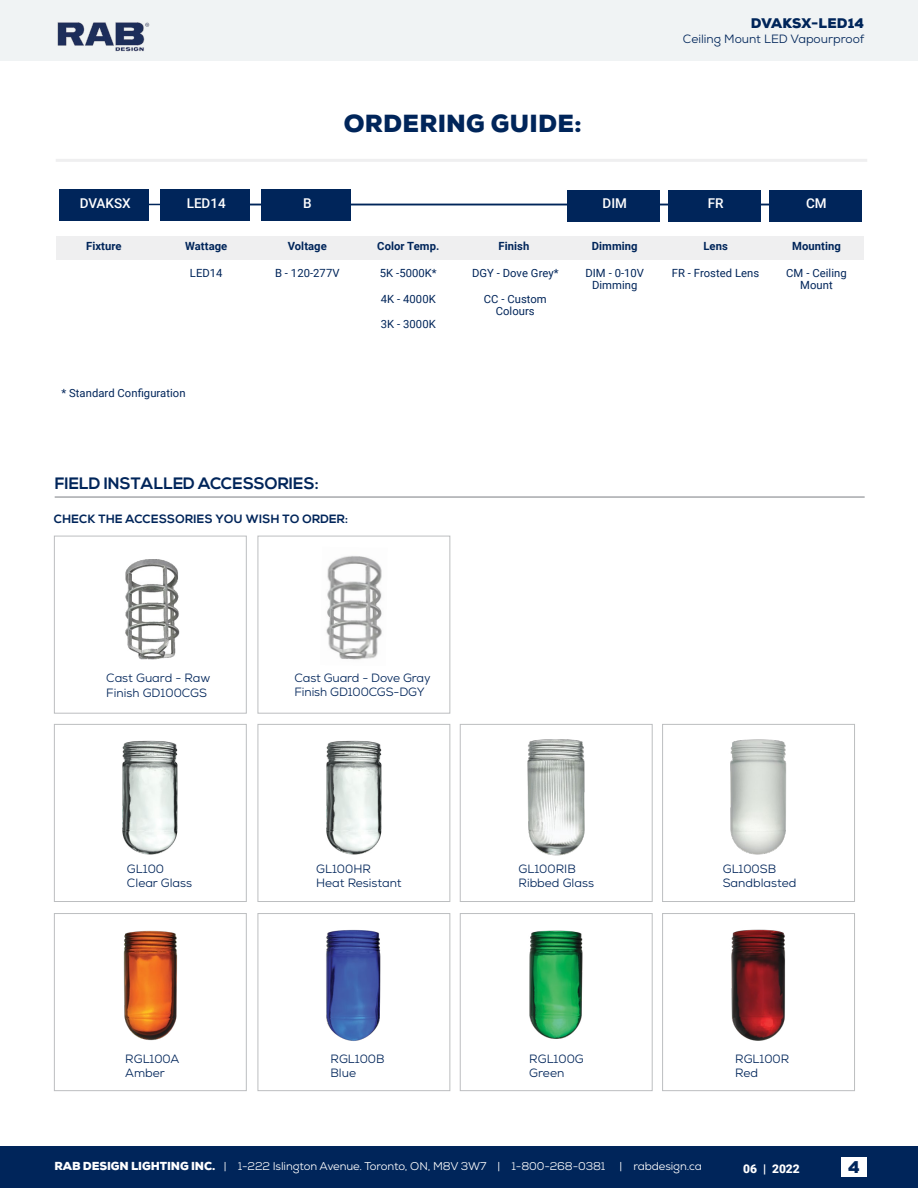
<style>
.page{position:relative;width:918px;height:1188px;background:#fff}
.page>*{position:absolute;margin:0;border:0;box-sizing:border-box;transform-origin:0 0}
.t1{font:900 24px "Nexa";letter-spacing:.01em;color:#00255a}
.t2{font:700 16.5px "Nexa";color:#00255a}
.t3{font:900 16.5px "Nexa";color:#00255a}
.t4{font:500 13.5px "Roboto";color:#fff}
.t5{font:900 13.5px "Nexa";letter-spacing:.005em;color:#00255a}
.t6{font:12px/14.2px "Nexa";color:#00255a}
.t7{font:700 12px "Nexa";letter-spacing:.02em;color:#00255a}
.t8{font:900 12px "Roboto";color:#fff}
.t9{font:11.25px/12.3px "Roboto";letter-spacing:.005em;color:#00255a;text-align:center}
.t10{font:11.25px "Nexa";letter-spacing:-.01em;color:#fff}
.t11{font:700 11.25px "Roboto";letter-spacing:.005em;color:#00255a}
.s1{font-weight:900}
</style>
<div class="page">
<div style="left:0;top:1147px;width:918px;height:41px;background:#00255a"></div>
<div style="left:0;top:0;width:918px;height:60px;background:#f0f3f4"></div>
<img style="left:57px;top:22px;width:93px;height:30px">
<div style="left:841px;top:1158px;width:26px;height:19px;background:#fff"></div>
<div style="left:56px;top:159px;width:811px;height:3px;border:2px solid #efeff0"></div>
<hr style="left:61px;top:204px;width:762px;height:1px;background:#00255a">
<div style="left:567px;top:190px;width:92px;height:31px;background:#00255a"></div>
<div style="left:668px;top:190px;width:92px;height:31px;background:#00255a"></div>
<div style="left:769px;top:190px;width:92px;height:31px;background:#00255a"></div>
<div style="left:59px;top:190px;width:90px;height:31px;background:#00255a"></div>
<div style="left:160px;top:190px;width:90px;height:31px;background:#00255a"></div>
<div style="left:261px;top:190px;width:90px;height:31px;background:#00255a"></div>
<div style="left:56px;top:236px;width:708px;height:24px;background:#efeff0"></div>
<div style="left:152px;top:236px;width:712px;height:24px;background:#efeff0"></div>
<div style="left:54px;top:724px;width:193px;height:178px;border:1px solid #bcbec0"></div>
<div style="left:54px;top:536px;width:193px;height:178px;border:1px solid #bcbec0"></div>
<div style="left:54px;top:913px;width:193px;height:178px;border:1px solid #bcbec0"></div>
<div style="left:258px;top:724px;width:192px;height:178px;border:1px solid #bcbec0"></div>
<div style="left:258px;top:536px;width:192px;height:178px;border:1px solid #bcbec0"></div>
<div style="left:258px;top:913px;width:192px;height:178px;border:1px solid #bcbec0"></div>
<div style="left:460px;top:724px;width:193px;height:178px;border:1px solid #bcbec0"></div>
<div style="left:460px;top:913px;width:193px;height:178px;border:1px solid #bcbec0"></div>
<div style="left:662px;top:724px;width:193px;height:178px;border:1px solid #bcbec0"></div>
<div style="left:662px;top:913px;width:193px;height:178px;border:1px solid #bcbec0"></div>
<hr style="left:55px;top:496px;width:810px;height:2px;background:#a7a9ac">
<img style="left:122px;top:740px;width:56px;height:115px">
<img style="left:123px;top:930px;width:54px;height:111px">
<img style="left:326px;top:740px;width:56px;height:115px">
<img style="left:326px;top:929px;width:55px;height:112px">
<img style="left:527px;top:739px;width:58px;height:117px">
<img style="left:529px;top:930px;width:54px;height:109px">
<img style="left:730px;top:739px;width:57px;height:116px">
<img style="left:731px;top:929px;width:54px;height:112px">
<img style="left:125px;top:559px;width:55px;height:101px">
<img style="left:326px;top:556px;width:56px;height:104px">
<h1 class="t1" style="left:344px;top:107px;width:240px">ORDERING GUIDE:</h1>
<p class="t5" style="left:751px;top:14px;width:115px">DVAKSX-LED14</p>
<p class="t6" style="left:683px;top:31px;width:183px">Ceiling Mount LED Vapourproof</p>
<p class="t4" style="left:80px;top:193px;width:53px">DVAKSX</p>
<p class="t4" style="left:187px;top:193px;width:41px">LED14</p>
<p class="t4" style="left:303px;top:193px;width:10px">B</p>
<p class="t4" style="left:603px;top:194px;width:26px">DIM</p>
<p class="t4" style="left:708px;top:194px;width:17px">FR</p>
<p class="t4" style="left:806px;top:194px;width:22px">CM</p>
<p class="t11" style="left:86px;top:238px;width:37px">Fixture</p>
<p class="t11" style="left:185px;top:238px;width:44px">Wattage</p>
<p class="t9" style="left:190px;top:266px;width:34px">LED14</p>
<p class="t9" style="left:61px;top:386px;width:126px">* Standard Configuration</p>
<p class="t11" style="left:288px;top:238px;width:41px">Voltage</p>
<p class="t9" style="left:275px;top:266px;width:66px">B - 120-277V</p>
<p class="t11" style="left:377px;top:238px;width:64px">Color Temp.</p>
<p class="t11" style="left:499px;top:238px;width:32px">Finish</p>
<p class="t9" style="left:380px;top:266px;width:58px">5K -5000K*</p>
<p class="t9" style="left:381px;top:292px;width:56px">4K - 4000K</p>
<p class="t9" style="left:381px;top:318px;width:56px">3K - 3000K</p>
<p class="t9" style="left:472px;top:266px;width:88px">DGY - Dove Grey*</p>
<p class="t9" style="left:484px;top:292px;width:65px">CC - Custom<br>Colours</p>
<p class="t11" style="left:592px;top:238px;width:47px">Dimming</p>
<p class="t11" style="left:703px;top:238px;width:26px">Lens</p>
<p class="t11" style="left:792px;top:238px;width:50px">Mounting</p>
<p class="t9" style="left:585px;top:266px;width:60px">DIM - 0-10V<br>Dimming</p>
<p class="t9" style="left:672px;top:266px;width:89px">FR - Frosted Lens</p>
<p class="t9" style="left:786px;top:266px;width:62px">CM - Ceiling<br>Mount</p>
<h2 class="t2" style="left:55px;top:474px;width:265px">FIELD INSTALLED ACCESSORIES:</h2>
<p class="t7" style="left:54px;top:512px;width:295px">CHECK THE ACCESSORIES YOU WISH TO ORDER:</p>
<p class="t6" style="left:106px;top:671px;width:106px">Cast Guard - Raw<br>Finish GD100CGS</p>
<p class="t6" style="left:295px;top:671px;width:137px">Cast Guard - Dove Gray<br>Finish GD100CGS-DGY</p>
<p class="t6" style="left:127px;top:861px;width:67px">GL100<br>Clear Glass</p>
<p class="t6" style="left:125px;top:1052px;width:56px">RGL100A<br>Amber</p>
<p class="t6" style="left:316px;top:861px;width:87px">GL100HR<br>Heat Resistant</p>
<p class="t6" style="left:331px;top:1052px;width:56px">RGL100B<br>Blue</p>
<p class="t6" style="left:519px;top:861px;width:77px">GL100RIB<br>Ribbed Glass</p>
<p class="t6" style="left:529px;top:1052px;width:56px">RGL100G<br>Green</p>
<p class="t6" style="left:723px;top:861px;width:75px">GL100SB<br>Sandblasted</p>
<p class="t6" style="left:735px;top:1052px;width:56px">RGL100R<br>Red</p>
<p class="t10" style="left:54px;top:1159px;width:649px"><span class="s1">RAB DESIGN LIGHTING INC.</span> | 1-222 Islington Avenue. Toronto, ON, M8V 3W7 | 1-800-268-0381 | rabdesign.ca</p>
<p class="t8" style="left:743px;top:1161px;width:58px">06 | 2022</p>
<h2 class="t3" style="left:848px;top:1156px;width:13px">4</h2>
</div>
